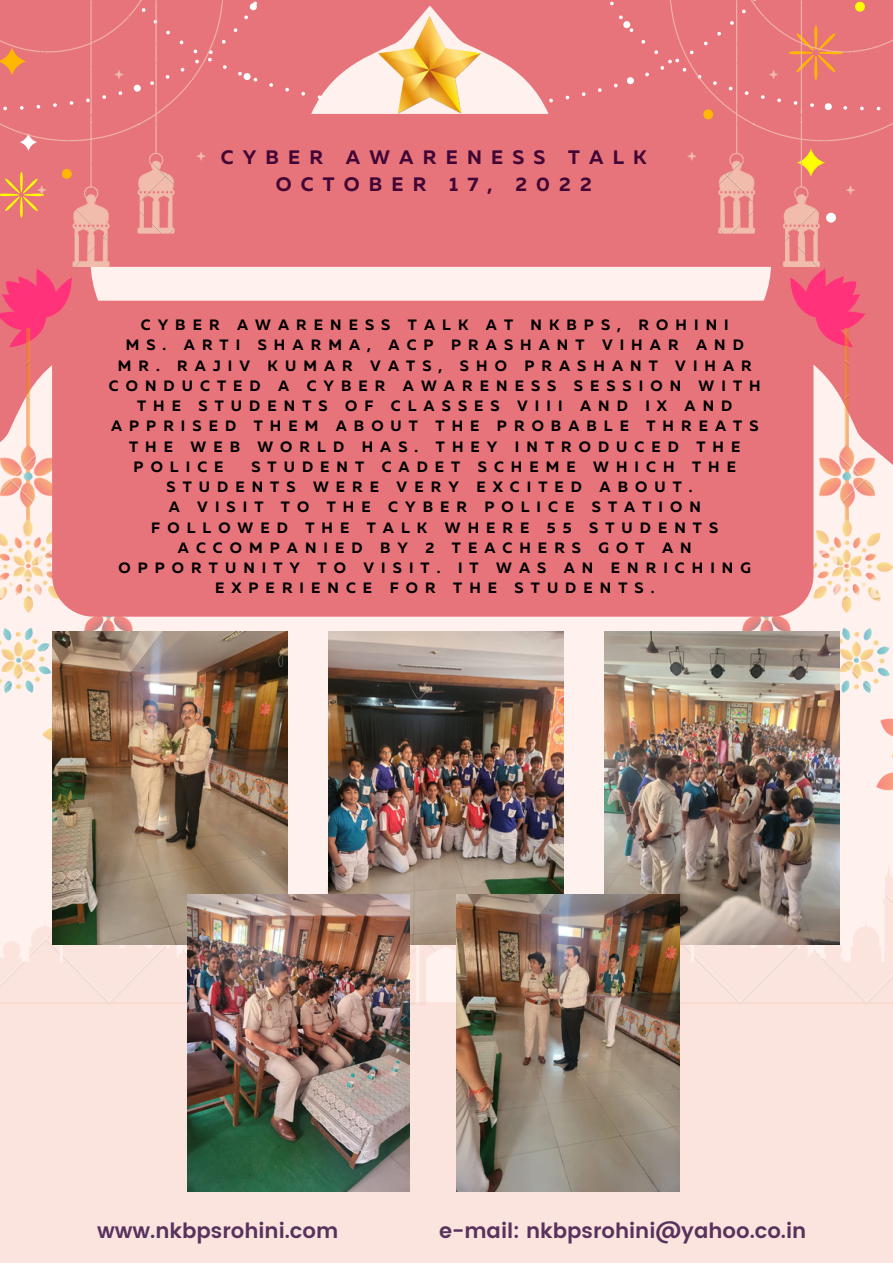
<style>
.page{position:relative;width:893px;height:1264px;background:#fff}
.page>*{position:absolute;margin:0;border:0;box-sizing:border-box;transform-origin:0 0}
.t1{font:600 21px "Poppins";color:#56325d}
.t2{font:700 19.5px/27px "Muller";letter-spacing:.47em;color:#410635;text-align:center}
.t3{font:700 15px "Muller";letter-spacing:.47em;color:#000}
</style>
<div class="page">
<img style="left:0;top:743px;width:892px;height:259px">
<div style="left:0;top:1002px;width:892px;height:260px;background:#fbe4dd"></div>
<svg style="left:0;top:222px;width:892px;height:106px;background:#e97b81"></svg>
<svg style="left:0;top:269px;width:865px;height:59px;background:#fbc1cb"></svg>
<div style="left:223px;top:0;width:446px;height:222px;background:#e8747b"></div>
<img style="left:0;top:0;width:223px;height:267px">
<img style="left:669px;top:0;width:223px;height:267px">
<img style="left:700px;top:328px;width:192px;height:505px">
<img style="left:0;top:328px;width:174px;height:505px">
<img style="left:378px;top:17px;width:102px;height:97px">
<div style="left:52px;top:301px;width:761px;height:315px;background:#e8747b"></div>
<img style="left:52px;top:631px;width:235px;height:313px">
<img style="left:328px;top:631px;width:235px;height:313px">
<img style="left:604px;top:631px;width:235px;height:313px">
<img style="left:187px;top:894px;width:223px;height:297px">
<img style="left:456px;top:894px;width:223px;height:297px">
<h2 class="t2" style="left:221px;top:145px;width:427px">CYBER AWARENESS TALK<br>OCTOBER 17, 2022</h2>
<p class="t3" style="left:141px;top:319px;width:589px">CYBER AWARENESS TALK AT NKBPS, ROHINI</p>
<p class="t3" style="left:126px;top:339px;width:619px">MS. ARTI SHARMA, ACP PRASHANT VIHAR AND</p>
<p class="t3" style="left:118px;top:359px;width:635px">MR. RAJIV KUMAR VATS, SHO PRASHANT VIHAR</p>
<p class="t3" style="left:109px;top:379px;width:653px">CONDUCTED A CYBER AWARENESS SESSION WITH</p>
<p class="t3" style="left:137px;top:399px;width:596px">THE STUDENTS OF CLASSES VIII AND IX AND</p>
<p class="t3" style="left:111px;top:420px;width:649px">APPRISED THEM ABOUT THE PROBABLE THREATS</p>
<p class="t3" style="left:129px;top:440px;width:612px">THE WEB WORLD HAS. THEY INTRODUCED THE</p>
<p class="t3" style="left:134px;top:460px;width:91px">POLICE</p>
<p class="t3" style="left:251px;top:460px;width:486px">STUDENT CADET SCHEME WHICH THE</p>
<p class="t3" style="left:166px;top:480px;width:527px">STUDENTS WERE VERY EXCITED ABOUT.</p>
<p class="t3" style="left:169px;top:501px;width:533px">A VISIT TO THE CYBER POLICE STATION</p>
<p class="t3" style="left:151px;top:521px;width:568px">FOLLOWED THE TALK WHERE 55 STUDENTS</p>
<p class="t3" style="left:178px;top:541px;width:515px">ACCOMPANIED BY 2 TEACHERS GOT AN</p>
<p class="t3" style="left:118px;top:561px;width:634px">OPPORTUNITY TO VISIT. IT WAS AN ENRICHING</p>
<p class="t3" style="left:215px;top:582px;width:441px">EXPERIENCE FOR THE STUDENTS.</p>
<h1 class="t1" style="left:97px;top:1218px;width:243px">www.nkbpsrohini.com</h1>
<h1 class="t1" style="left:439px;top:1218px;width:369px">e-mail: nkbpsrohini@yahoo.co.in</h1>
</div>
